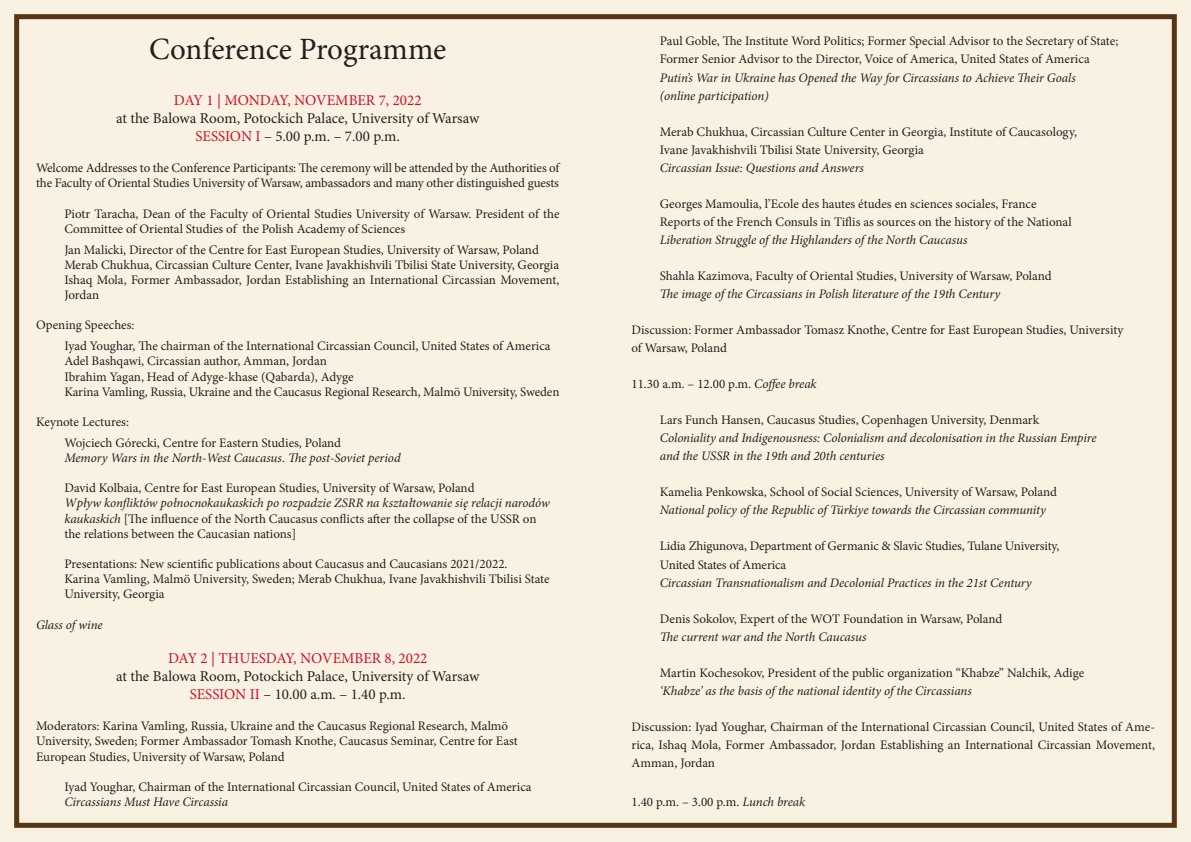
<style>
.page{position:relative;width:1191px;height:842px;background:#f9f2e2}
.page>*{position:absolute;margin:0;border:0;box-sizing:border-box;transform-origin:0 0}
.t1{font:31px "Minion Pro";color:#231f20}
.t2{font:15px "Minion Pro";color:#231f20}
.t3{font:15px "Minion Pro";color:#d30d2b}
.t4{font:13px/15.1px "Minion Pro";letter-spacing:-.005em;color:#231f20}
.t5{font:italic 13px/18px "Minion Pro";letter-spacing:-.01em;color:#231f20}
.s1{color:#d30d2b}
.s2{font-style:italic}
</style>
<div class="page">
<div style="left:14px;top:14px;width:1162px;height:814px;border:5px solid #563515"></div>
<p class="t1" style="left:149px;top:28px;width:299px">Conference Programme</p>
<p class="t3" style="left:174px;top:90px;width:249px">DAY 1 | MONDAY, NOVEMBER 7, 2022</p>
<p class="t2" style="left:116px;top:108px;width:365px">at the Balowa Room, Potockich Palace, University of Warsaw</p>
<p class="t2" style="left:195px;top:126px;width:206px"><span class="s1">SESSION I</span> – 5.00 p.m. – 7.00 p.m.</p>
<p class="t4" style="left:36px;top:161px;width:525px">Welcome Addresses to the Conference Participants: The ceremony will be attended by the Authorities of the Faculty of Oriental Studies University of Warsaw, ambassadors and many other distinguished guests</p>
<p class="t4" style="left:64px;top:206px;width:497px">Piotr Taracha, Dean of the Faculty of Oriental Studies University of Warsaw. President of the<br>Committee of Oriental Studies of the Polish Academy of Sciences</p>
<p class="t4" style="left:64px;top:242px;width:476px">Jan Malicki, Director of the Centre for East European Studies, University of Warsaw, Poland</p>
<p class="t4" style="left:64px;top:257px;width:496px">Merab Chukhua, Circassian Culture Center, Ivane Javakhishvili Tbilisi State University, Georgia</p>
<p class="t4" style="left:64px;top:272px;width:496px">Ishaq Mola, Former Ambassador, Jordan Establishing an International Circassian Movement,<br>Jordan</p>
<p class="t4" style="left:36px;top:318px;width:100px">Opening Speeches:</p>
<p class="t4" style="left:64px;top:339px;width:488px">Iyad Youghar, The chairman of the International Circassian Council, United States of America<br>Adel Bashqawi, Circassian author, Amman, Jordan</p>
<p class="t4" style="left:64px;top:369px;width:291px">Ibrahim Yagan, Head of Adyge-khase (Qabarda), Adyge</p>
<p class="t4" style="left:64px;top:384px;width:496px">Karina Vamling, Russia, Ukraine and the Caucasus Regional Research, Malmö University, Sweden</p>
<p class="t4" style="left:36px;top:414px;width:94px">Keynote Lectures:</p>
<p class="t4" style="left:64px;top:435px;width:278px">Wojciech Górecki, Centre for Eastern Studies, Poland</p>
<p class="t5" style="left:64px;top:449px;width:338px">Memory Wars in the North-West Caucasus. The post-Soviet period</p>
<p class="t4" style="left:64px;top:481px;width:412px">David Kolbaia, Centre for East European Studies, University of Warsaw, Poland</p>
<p class="t4" style="left:64px;top:496px;width:487px"><span class="s2">Wpływ konfliktów połnocnokaukaskich po rozpadzie ZSRR na kształtowanie się relacji narodów kaukaskich</span> [The influence of the North Caucasus conflicts after the collapse of the USSR on the relations between the Caucasian nations]</p>
<p class="t4" style="left:64px;top:556px;width:445px">Presentations: New scientific publications about Caucasus and Caucasians 2021/2022.</p>
<p class="t4" style="left:64px;top:571px;width:487px">Karina Vamling, Malmö University, Sweden; Merab Chukhua, Ivane Javakhishvili Tbilisi State<br>University, Georgia</p>
<p class="t5" style="left:36px;top:616px;width:68px">Glass of wine</p>
<p class="t3" style="left:168px;top:648px;width:261px">DAY 2 | THUESDAY, NOVEMBER 8, 2022</p>
<p class="t2" style="left:116px;top:666px;width:365px">at the Balowa Room, Potockich Palace, University of Warsaw</p>
<p class="t2" style="left:190px;top:684px;width:217px"><span class="s1">SESSION II</span> – 10.00 a.m. – 1.40 p.m.</p>
<p class="t4" style="left:36px;top:719px;width:483px">Moderators: Karina Vamling, Russia, Ukraine and the Caucasus Regional Research, Malmö<br>University, Sweden; Former Ambassador Tomash Knothe, Caucasus Seminar, Centre for East<br>European Studies, University of Warsaw, Poland</p>
<p class="t4" style="left:64px;top:779px;width:469px">Iyad Youghar, Chairman of the International Circassian Council, United States of America</p>
<p class="t5" style="left:64px;top:793px;width:165px">Circassians Must Have Circassia</p>
<p class="t4" style="left:660px;top:32px;width:460px;line-height:18px">Paul Goble, The Institute Word Politics; Former Special Advisor to the Secretary of State;<br>Former Senior Advisor to the Director, Voice of America, United States of America</p>
<p class="t5" style="left:660px;top:68px;width:417px">Putin’s War in Ukraine has Opened the Way for Circassians to Achieve Their Goals (online participation)</p>
<p class="t4" style="left:660px;top:123px;width:418px;line-height:18px">Merab Chukhua, Circassian Culture Center in Georgia, Institute of Caucasology,<br>Ivane Javakhishvili Tbilisi State University, Georgia</p>
<p class="t5" style="left:660px;top:159px;width:205px">Circassian Issue: Questions and Answers</p>
<p class="t4" style="left:660px;top:196px;width:378px">Georges Mamoulia, l’Ecole des hautes études en sciences sociales, France</p>
<p class="t4" style="left:660px;top:213px;width:413px;line-height:18px">Reports of the French Consuls in Tiflis as sources on the history of the National<br><span class="s2">Liberation Struggle of the Highlanders of the North Caucasus</span></p>
<p class="t4" style="left:660px;top:268px;width:393px">Shahla Kazimova, Faculty of Oriental Studies, University of Warsaw, Poland</p>
<p class="t5" style="left:660px;top:285px;width:342px">The image of the Circassians in Polish literature of the 19th Century</p>
<p class="t4" style="left:631px;top:321px;width:493px;line-height:18px">Discussion: Former Ambassador Tomasz Knothe, Centre for East European Studies, University of Warsaw, Poland</p>
<p class="t4" style="left:631px;top:376px;width:187px">11.30 a.m. – 12.00 p.m. <span class="s2">Coffee break</span></p>
<p class="t4" style="left:660px;top:413px;width:381px">Lars Funch Hansen, Caucasus Studies, Copenhagen University, Denmark</p>
<p class="t5" style="left:660px;top:429px;width:438px">Coloniality and Indigenousness: Colonialism and decolonisation in the Russian Empire and the USSR in the 19th and 20th centuries</p>
<p class="t4" style="left:660px;top:485px;width:399px">Kamelia Penkowska, School of Social Sciences, University of Warsaw, Poland</p>
<p class="t5" style="left:660px;top:501px;width:388px">National policy of the Republic of Türkiye towards the Circassian community</p>
<p class="t4" style="left:660px;top:537px;width:401px;line-height:18px">Lidia Zhigunova, Department of Germanic &amp; Slavic Studies, Tulane University,<br>United States of America</p>
<p class="t5" style="left:660px;top:573px;width:373px">Circassian Transnationalism and Decolonial Practices in the 21st Century</p>
<p class="t4" style="left:660px;top:611px;width:344px">Denis Sokolov, Expert of the WOT Foundation in Warsaw, Poland</p>
<p class="t5" style="left:660px;top:627px;width:208px">The current war and the North Caucasus</p>
<p class="t4" style="left:660px;top:665px;width:426px">Martin Kochesokov, President of the public organization “Khabze” Nalchik, Adige</p>
<p class="t5" style="left:660px;top:682px;width:313px">‘Khabze’ as the basis of the national identity of the Circassians</p>
<p class="t4" style="left:631px;top:718px;width:525px;line-height:18px;text-align:justify">Discussion: Iyad Youghar, Chairman of the International Circassian Council, United States of Ame&shy;rica, Ishaq Mola, Former Ambassador, Jordan Establishing an International Circassian Movement, Amman, Jordan</p>
<p class="t4" style="left:631px;top:794px;width:175px">1.40 p.m. – 3.00 p.m. <span class="s2">Lunch break</span></p>
</div>
